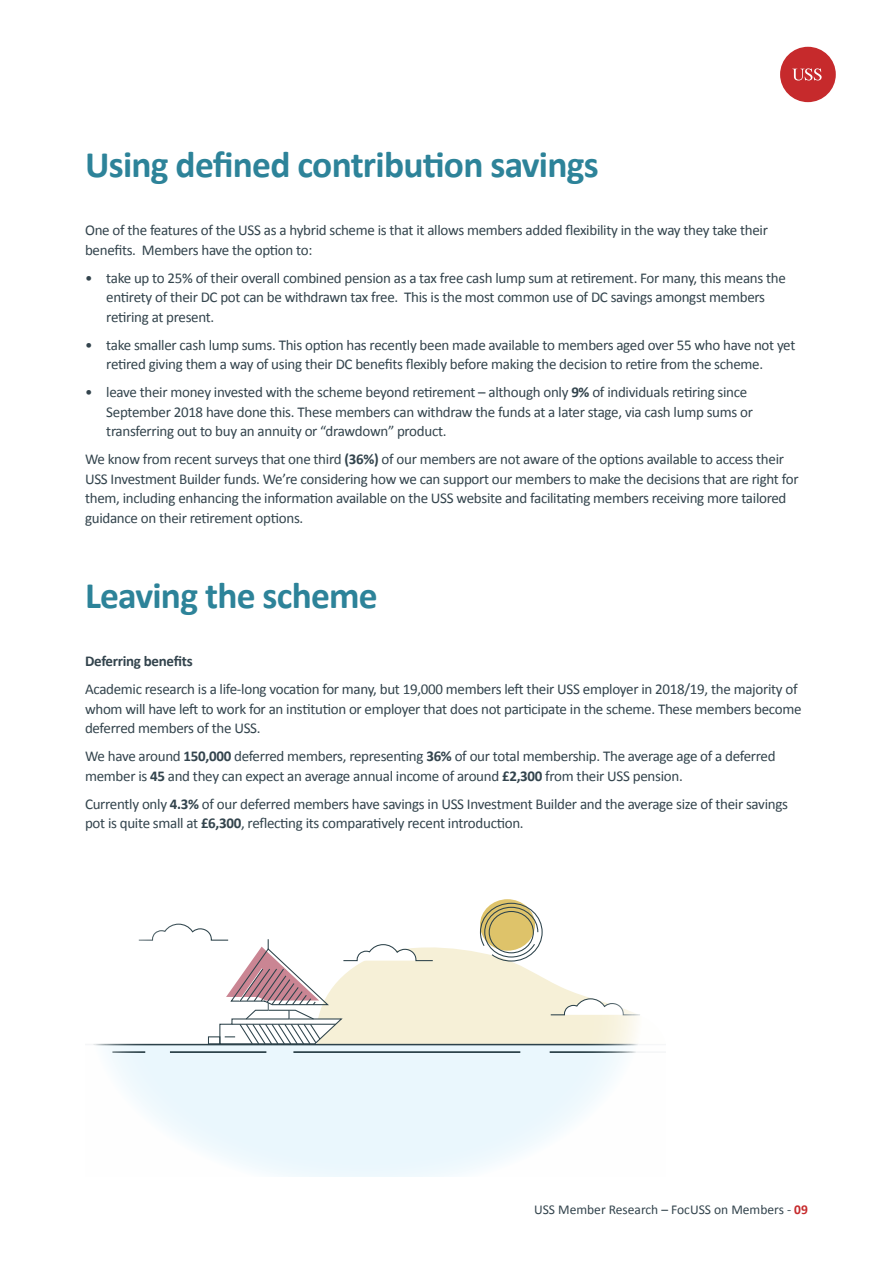
<style>
.page{position:relative;width:893px;height:1263px;background:#fff}
.page>*{position:absolute;margin:0;border:0;box-sizing:border-box;transform-origin:0 0}
.t1{font:700 37.5px "Calibri";letter-spacing:-.02em;color:#2d8399}
.t2{font:15px/19.5px "Calibri";letter-spacing:-.02em;color:#33444d}
.t3{font:700 15px "Calibri";letter-spacing:-.02em;color:#33444d}
.t4{font:13.5px "Calibri";color:#33444d}
.s1{font-weight:700}
.s2{font-weight:700;color:#c62a2c}
</style>
<div class="page">
<svg style="left:93px;top:899px;width:547px;height:278px"></svg>
<div style="left:780px;top:47px;width:56px;height:55px;background:#c62a2c;border-radius:50%"></div>
<svg style="left:792px;top:68px;width:30px;height:12px"></svg>
<h1 class="t1" style="left:85px;top:141px;width:515px">Using defined contribution savings</h1>
<p class="t2" style="left:85px;top:220px;width:684px">One of the features of the USS as a hybrid scheme is that it allows members added flexibility in the way they take their benefits. Members have the option to:</p>
<p class="t2" style="left:106px;top:267px;width:681px;text-indent:-21px">• take up to 25% of their overall combined pension as a tax free cash lump sum at retirement. For many, this means the entirety of their DC pot can be withdrawn tax free. This is the most common use of DC savings amongst members retiring at present.</p>
<p class="t2" style="left:106px;top:334px;width:691px;text-indent:-21px">• take smaller cash lump sums. This option has recently been made available to members aged over 55 who have not yet retired giving them a way of using their DC benefits flexibly before making the decision to retire from the scheme.</p>
<p class="t2" style="left:106px;top:382px;width:648px;text-indent:-21px">• leave their money invested with the scheme beyond retirement – although only <span class="s1">9%</span> of individuals retiring since<br>September 2018 have done this. These members can withdraw the funds at a later stage, via cash lump sums or transferring out to buy an annuity or “drawdown” product.</p>
<p class="t2" style="left:85px;top:449px;width:715px">We know from recent surveys that one third <span class="s1">(36%)</span> of our members are not aware of the options available to access their USS Investment Builder funds. We’re considering how we can support our members to make the decisions that are right for them, including enhancing the information available on the USS website and facilitating members receiving more tailored guidance on their retirement options.</p>
<h1 class="t1" style="left:85px;top:572px;width:294px">Leaving the scheme</h1>
<p class="t3" style="left:85px;top:652px;width:109px">Deferring benefits</p>
<p class="t2" style="left:85px;top:679px;width:718px">Academic research is a life-long vocation for many, but 19,000 members left their USS employer in 2018/19, the majority of whom will have left to work for an institution or employer that does not participate in the scheme. These members become deferred members of the USS.</p>
<p class="t2" style="left:85px;top:746px;width:692px">We have around <span class="s1">150,000</span> deferred members, representing <span class="s1">36%</span> of our total membership. The average age of a deferred member is <span class="s1">45</span> and they can expect an average annual income of around <span class="s1">£2,300</span> from their USS pension.</p>
<p class="t2" style="left:85px;top:793px;width:704px">Currently only <span class="s1">4.3%</span> of our deferred members have savings in USS Investment Builder and the average size of their savings pot is quite small at <span class="s1">£6,300</span>, reflecting its comparatively recent introduction.</p>
<p class="t4" style="left:534px;top:1201px;width:275px">USS Member Research – FocUSS on Members - <span class="s2">09</span></p>
</div>
